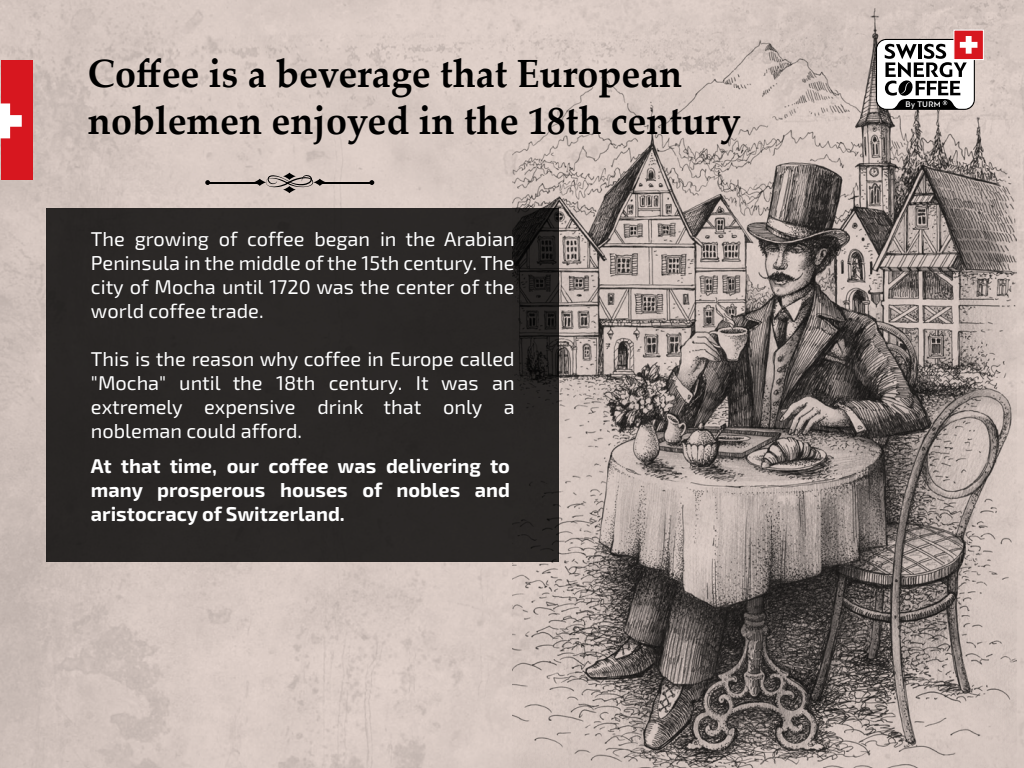
<style>
.page{position:relative;width:1024px;height:768px;background:#fff}
.page>*{position:absolute;margin:0;border:0;box-sizing:border-box;transform-origin:0 0}
.t1{font:700 39.4px/47.2px "Palatino Linotype";color:#000;scale:.96 1}
.t2{font:20px/24px "Exo 2";color:#fff;text-align:justify}
.t3{font:700 20px/24px "Exo 2";color:#fff;text-align:justify}
.t4{font:500 8.5px "PF Bague Sans Pro";letter-spacing:.03em;color:#fff}
</style>
<div class="page">
<div style="left:0;top:0;width:1024px;height:768px;background:linear-gradient(to bottom,#d4c5bf,#cfc1bb)"></div>
<div style="left:46px;top:209px;width:512px;height:353px;background:#2a2726"></div>
<img style="left:512px;top:0;width:504px;height:768px">
<svg style="left:283px;top:173px;width:13px;height:7px"></svg>
<svg style="left:283px;top:186px;width:13px;height:7px"></svg>
<svg style="left:314px;top:179px;width:12px;height:7px"></svg>
<svg style="left:253px;top:179px;width:13px;height:7px"></svg>
<hr style="left:318px;top:182px;width:54px;height:1px;background:#000">
<hr style="left:208px;top:182px;width:53px;height:1px;background:#000">
<svg style="left:266px;top:175px;width:47px;height:13px"></svg>
<svg style="left:205px;top:180px;width:5px;height:5px"></svg>
<svg style="left:369px;top:180px;width:5px;height:5px"></svg>
<div style="left:954px;top:30px;width:30px;height:30px;background:#d7171f;border:1px solid #fff"></div>
<svg style="left:876px;top:36px;width:101px;height:74px"></svg>
<div style="left:1px;top:60px;width:32px;height:120px;background:#d7171f"></div>
<svg style="left:0;top:103px;width:22px;height:35px"></svg>
<h1 class="t1" style="left:88px;top:48px;width:682px">Coffee is a beverage that European noblemen enjoyed in the 18th century</h1>
<p class="t2" style="left:91px;top:227px;width:425px">The growing of coffee began in the Arabian Peninsula in the middle of the 15th century. The city of Mocha until 1720 was the center of the world coffee trade.</p>
<p class="t2" style="left:91px;top:347px;width:425px">This is the reason why coffee in Europe called "Mocha" until the 18th century. It was an extremely expensive drink that only a nobleman could afford.</p>
<p class="t3" style="left:91px;top:455px;width:421px">At that time, our coffee was delivering to many prosperous houses of nobles and aristocracy of Switzerland.</p>
<p class="t4" style="left:906px;top:99px;width:37px">By TURM</p>
</div>
